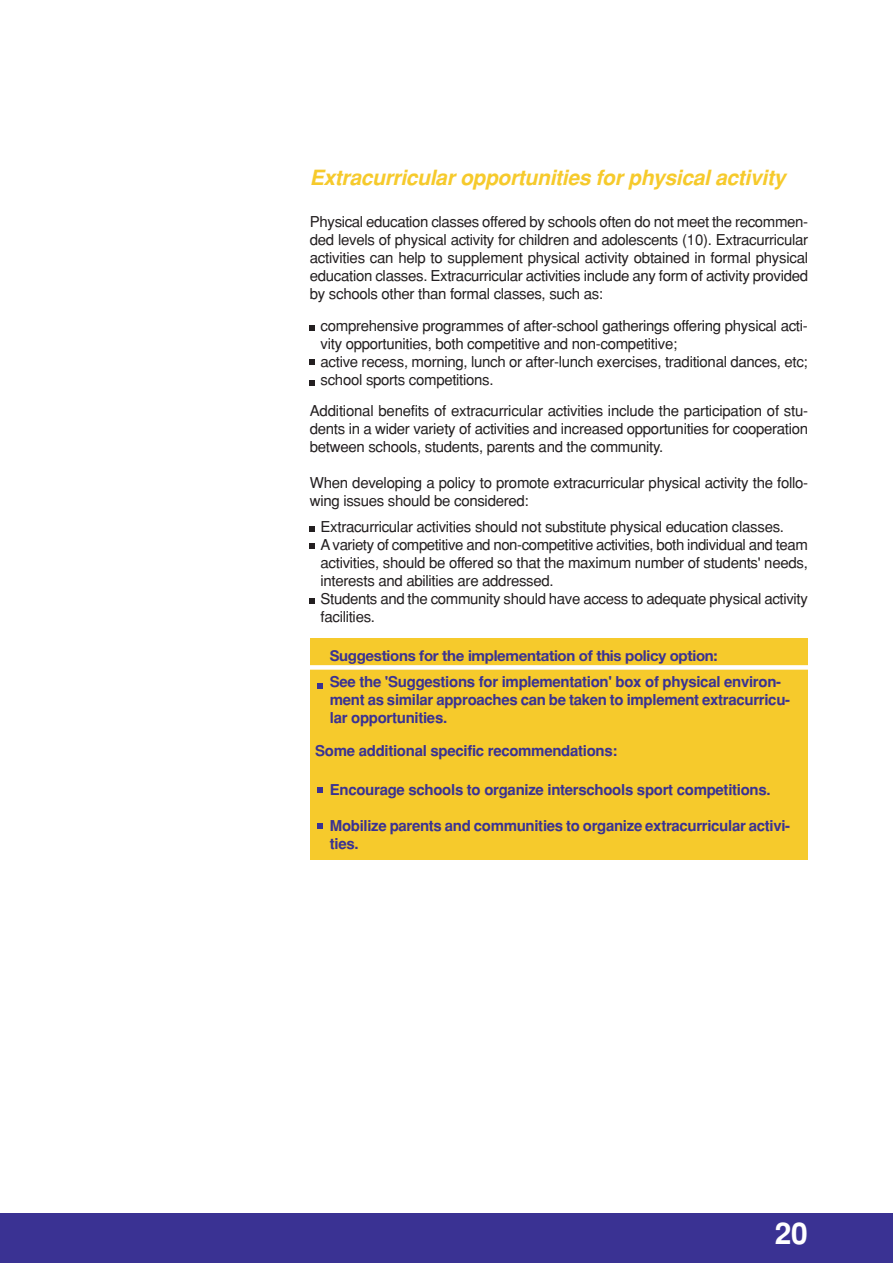
<style>
.page{position:relative;width:893px;height:1263px;background:#fff}
.page>*{position:absolute;margin:0;border:0;box-sizing:border-box;transform-origin:0 0}
.t1{font:700 30px "Helvetica";color:#fff}
.t2{font:italic 700 21px "Helvetica";color:#f6ca2c}
.t3{font:15px/18px "Helvetica";letter-spacing:-.02em;color:#231f20}
.t4{font:700 15px/18px "Helvetica";letter-spacing:-.02em;color:#3a3293}
.t5{font:700 15px "Helvetica Neue";letter-spacing:-.02em;color:#3a3293}
</style>
<div class="page">
<svg style="left:310px;top:325px;width:5px;height:6px"></svg>
<svg style="left:310px;top:526px;width:5px;height:6px"></svg>
<svg style="left:310px;top:543px;width:5px;height:5px"></svg>
<svg style="left:310px;top:598px;width:5px;height:6px"></svg>
<svg style="left:310px;top:360px;width:5px;height:5px"></svg>
<svg style="left:310px;top:381px;width:5px;height:5px"></svg>
<div style="left:310px;top:638px;width:498px;height:222px;background:#f6ca2c"></div>
<svg style="left:318px;top:684px;width:5px;height:5px"></svg>
<svg style="left:318px;top:788px;width:5px;height:5px"></svg>
<svg style="left:318px;top:824px;width:5px;height:5px"></svg>
<div style="left:0;top:1213px;width:893px;height:50px;background:#3a3293"></div>
<div style="left:305px;top:665px;width:511px;height:5px;background:#fff"></div>
<h2 class="t2" style="left:310px;top:170px;width:477px">Extracurricularopportunities forphysicalactivity</h2>
<p class="t3" style="left:310px;top:215px;width:500px;text-align:justify">Physical education classes offered by schools often do not meet the recommen&shy;ded levels of physical activity for children and adolescents (10). Extracurricular activities can help to supplement physical activity obtained in formal physical education classes. Extracurricular activities include any form of activity provided by schools other than formal classes, such as:</p>
<p class="t3" style="left:321px;top:318px;width:489px">comprehensive programmes of after-school gatherings offering physical acti&shy;vity opportunities, both competitive and non-competitive;<br>active recess, morning, lunch or after-lunch exercises, traditional dances, etc; school sports competitions.</p>
<p class="t3" style="left:310px;top:403px;width:500px;text-align:justify">Additional benefits of extracurricular activities include the participation of stu&shy;dents in a wider variety of activities and increased opportunities for cooperation between schools, students, parents and the community.</p>
<p class="t3" style="left:310px;top:475px;width:500px">When developing a policy to promote extracurricular physical activity the follo&shy;wing issues should be considered:</p>
<p class="t3" style="left:321px;top:519px;width:489px">Extracurricular activities should not substitute physical education classes.<br>A variety of competitive and non-competitive activities, both individual and team activities, should be offered so that the maximum number of students' needs, interests and abilities are addressed.<br>Students and the community should have access to adequate physical activity facilities.</p>
<p class="t5" style="left:330px;top:651px;width:389px">Suggestions for the implementation of this policy option:</p>
<p class="t4" style="left:330px;top:674px;width:462px">See the 'Suggestions for implementation' box of physical environ&shy;ment as similar approaches can be taken to implement extracurricu&shy;lar opportunities.</p>
<p class="t4" style="left:315px;top:743px;width:304px">Some additional specific recommendations:</p>
<p class="t4" style="left:330px;top:782px;width:442px">Encourage schools to organize interschools sport competitions.</p>
<p class="t4" style="left:330px;top:818px;width:462px">Mobilize parents and communities to organize extracurricular activi&shy;ties.</p>
<h1 class="t1" style="left:775px;top:1223px;width:34px">20</h1>
</div>
